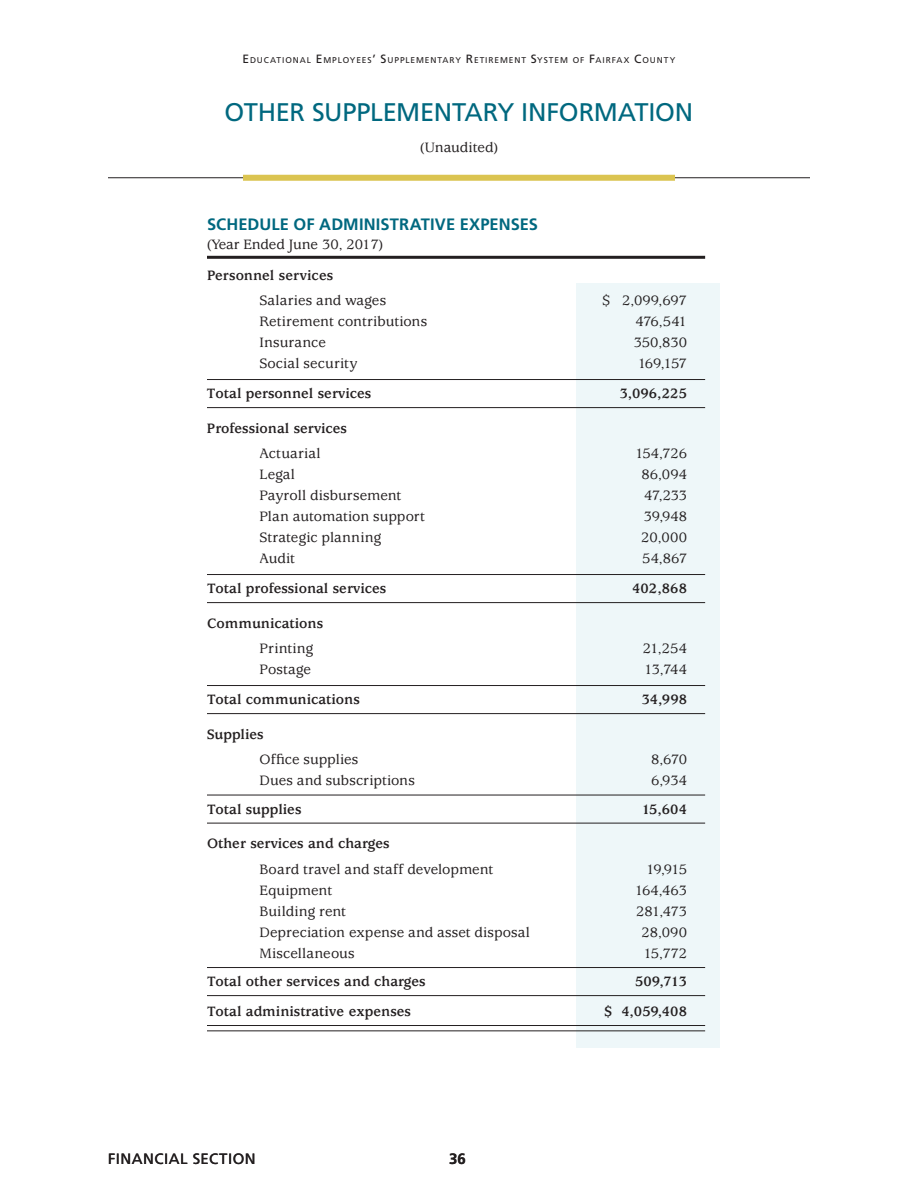
<style>
.page{position:relative;width:918px;height:1188px;background:#fff}
.page>*{position:absolute;margin:0;border:0;box-sizing:border-box;transform-origin:0 0}
.t1{font:25.5px "Frutiger LT Std";letter-spacing:-.01em;color:#00687f}
.t2{font:700 16.5px "Frutiger LT Std";letter-spacing:.005em;color:#00687f}
.t3{font:500 15px "Usherwood Std";letter-spacing:.005em;color:#231f20}
.t4{font:700 15px "Usherwood Std";color:#231f20}
.t5{font:15px "Frutiger LT Std";letter-spacing:.035em;color:#231f20}
.t6{font:700 15px "Frutiger LT Std";color:#231f20}
.t7{font:8.4px "Frutiger LT Std";letter-spacing:.11em;color:#231f20}
.s1{font-size:12px}
</style>
<div class="page">
<hr style="left:108px;top:177px;width:702px;height:1px;background:#231f20">
<div style="left:243px;top:175px;width:432px;height:6px;background:#dbc451"></div>
<div style="left:577px;top:284px;width:143px;height:764px;background:#eef7f9"></div>
<hr style="left:207px;top:256px;width:498px;height:3px;background:#231f20">
<hr style="left:207px;top:379px;width:498px;height:1px;background:#231f20">
<hr style="left:207px;top:407px;width:498px;height:1px;background:#231f20">
<hr style="left:207px;top:574px;width:498px;height:1px;background:#231f20">
<hr style="left:207px;top:602px;width:498px;height:1px;background:#231f20">
<hr style="left:207px;top:685px;width:498px;height:1px;background:#231f20">
<hr style="left:207px;top:713px;width:498px;height:1px;background:#231f20">
<hr style="left:207px;top:795px;width:498px;height:1px;background:#231f20">
<hr style="left:207px;top:823px;width:498px;height:1px;background:#231f20">
<hr style="left:207px;top:967px;width:498px;height:1px;background:#231f20">
<hr style="left:207px;top:995px;width:498px;height:1px;background:#231f20">
<hr style="left:207px;top:1025px;width:498px;height:1px;background:#231f20">
<hr style="left:207px;top:1030px;width:498px;height:1px;background:#231f20">
<p class="t7" style="left:243px;top:55px;width:434px"><span class="s1">E</span>DUCATIONAL <span class="s1">E</span>MPLOYEES<span class="s1">’ S</span>UPPLEMENTARY <span class="s1">R</span>ETIREMENT <span class="s1">S</span>YSTEM OF <span class="s1">F</span>AIRFAX <span class="s1">C</span>OUNTY</p>
<h1 class="t1" style="left:225px;top:97px;width:470px">OTHER SUPPLEMENTARY INFORMATION</h1>
<p class="t3" style="left:420px;top:138px;width:79px">(Unaudited)</p>
<p class="t2" style="left:207px;top:214px;width:333px">SCHEDULE OF ADMINISTRATIVE EXPENSES</p>
<p class="t3" style="left:207px;top:236px;width:178px">(Year Ended June 30, 2017)</p>
<p class="t4" style="left:207px;top:267px;width:128px">Personnel services</p>
<p class="t3" style="left:260px;top:292px;width:128px">Salaries and wages</p>
<p class="t3" style="left:602px;top:292px;width:86px">$ 2,099,697</p>
<p class="t3" style="left:260px;top:313px;width:169px">Retirement contributions</p>
<p class="t3" style="left:635px;top:313px;width:53px">476,541</p>
<p class="t3" style="left:259px;top:334px;width:68px">Insurance</p>
<p class="t3" style="left:634px;top:334px;width:55px">350,830</p>
<p class="t3" style="left:259px;top:355px;width:100px">Social security</p>
<p class="t3" style="left:638px;top:355px;width:51px">169,157</p>
<p class="t4" style="left:207px;top:385px;width:166px">Total personnel services</p>
<p class="t4" style="left:620px;top:385px;width:69px">3,096,225</p>
<p class="t4" style="left:207px;top:420px;width:142px">Professional services</p>
<p class="t3" style="left:259px;top:445px;width:63px">Actuarial</p>
<p class="t3" style="left:635px;top:445px;width:53px">154,726</p>
<p class="t3" style="left:260px;top:466px;width:37px">Legal</p>
<p class="t3" style="left:642px;top:466px;width:47px">86,094</p>
<p class="t3" style="left:260px;top:487px;width:143px">Payroll disbursement</p>
<p class="t3" style="left:644px;top:487px;width:44px">47,233</p>
<p class="t3" style="left:260px;top:508px;width:167px">Plan automation support</p>
<p class="t3" style="left:644px;top:508px;width:45px">39,948</p>
<p class="t3" style="left:260px;top:529px;width:123px">Strategic planning</p>
<p class="t3" style="left:641px;top:529px;width:47px">20,000</p>
<p class="t3" style="left:260px;top:550px;width:37px">Audit</p>
<p class="t3" style="left:642px;top:550px;width:46px">54,867</p>
<p class="t4" style="left:207px;top:580px;width:181px">Total professional services</p>
<p class="t4" style="left:632px;top:580px;width:56px">402,868</p>
<p class="t4" style="left:207px;top:615px;width:118px">Communications</p>
<p class="t3" style="left:260px;top:640px;width:55px">Printing</p>
<p class="t3" style="left:643px;top:640px;width:46px">21,254</p>
<p class="t3" style="left:260px;top:661px;width:53px">Postage</p>
<p class="t3" style="left:644px;top:661px;width:44px">13,744</p>
<p class="t4" style="left:207px;top:691px;width:154px">Total communications</p>
<p class="t4" style="left:642px;top:691px;width:47px">34,998</p>
<p class="t4" style="left:207px;top:726px;width:58px">Supplies</p>
<p class="t3" style="left:260px;top:751px;width:100px">Office supplies</p>
<p class="t3" style="left:651px;top:751px;width:37px">8,670</p>
<p class="t3" style="left:260px;top:772px;width:157px">Dues and subscriptions</p>
<p class="t3" style="left:651px;top:772px;width:37px">6,934</p>
<p class="t4" style="left:207px;top:801px;width:96px">Total supplies</p>
<p class="t4" style="left:642px;top:801px;width:47px">15,604</p>
<p class="t4" style="left:207px;top:835px;width:184px">Other services and charges</p>
<p class="t3" style="left:260px;top:861px;width:235px">Board travel and staff development</p>
<p class="t3" style="left:646px;top:861px;width:42px">19,915</p>
<p class="t3" style="left:260px;top:882px;width:74px">Equipment</p>
<p class="t3" style="left:635px;top:882px;width:54px">164,463</p>
<p class="t3" style="left:260px;top:903px;width:88px">Building rent</p>
<p class="t3" style="left:636px;top:903px;width:52px">281,473</p>
<p class="t3" style="left:260px;top:924px;width:272px">Depreciation expense and asset disposal</p>
<p class="t3" style="left:642px;top:924px;width:47px">28,090</p>
<p class="t3" style="left:260px;top:945px;width:97px">Miscellaneous</p>
<p class="t3" style="left:644px;top:945px;width:45px">15,772</p>
<p class="t4" style="left:207px;top:973px;width:220px">Total other services and charges</p>
<p class="t4" style="left:635px;top:973px;width:53px">509,713</p>
<p class="t4" style="left:207px;top:1003px;width:205px">Total administrative expenses</p>
<p class="t4" style="left:604px;top:1003px;width:84px">$ 4,059,408</p>
<p class="t5" style="left:108px;top:1150px;width:149px">FINANCIAL SECTION</p>
<p class="t6" style="left:449px;top:1150px;width:18px">36</p>
</div>
